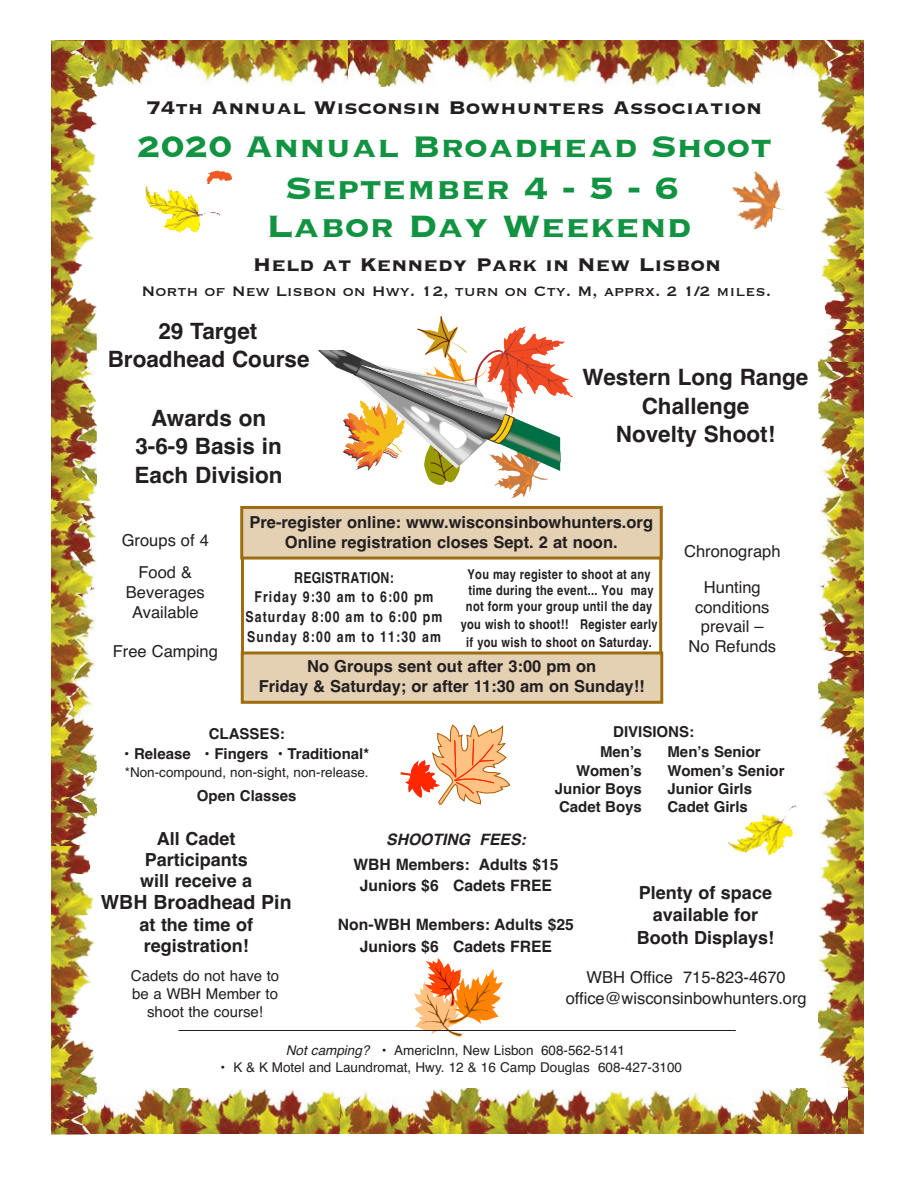
<style>
.page{position:relative;width:918px;height:1188px;background:#fff}
.page>*{position:absolute;margin:0;border:0;box-sizing:border-box;transform-origin:0 0}
.t1{font:700 40.5px/37.5px "Copperplate";color:#119341;text-align:center}
.t2{font:700 39px "Copperplate";color:#119341}
.t3{font:700 24px "Copperplate";color:#231f20}
.t4{font:700 22.5px/28.5px "Helvetica";color:#231f20;text-align:center}
.t5{font:700 19.5px "Helvetica";color:#231f20}
.t6{font:700 18px/21px "Helvetica";color:#231f20;text-align:center}
.t7{font:18px "Copperplate";color:#231f20}
.t8{font:700 16.5px/19.5px "Helvetica";color:#231f20;text-align:center}
.t9{font:16.5px/19.8px "Helvetica";color:#231f20;text-align:center}
.t10{font:700 15.75px/21.8px "Helvetica";color:#231f20;text-align:center}
.t11{font:italic 700 15.75px "Helvetica";color:#231f20}
.t12{font:700 15px/19.5px "Helvetica";color:#231f20}
.t13{font:700 condensed 15px/20px "Helvetica";letter-spacing:.075em;color:#231f20;text-align:center}
.t14{font:15px/18px "Helvetica";color:#231f20;text-align:center}
.t15{font:700 condensed 13.5px/16.2px "Helvetica";letter-spacing:.025em;color:#231f20}
.t16{font:13.5px "Helvetica";color:#231f20}
.s1{font-size:22.5px}
.s2{font-style:italic}
</style>
<div class="page">
<div style="left:244px;top:654px;width:416px;height:47px;background:#e4d0b3"></div>
<div style="left:241px;top:651px;width:422px;height:53px;border:3px solid #9e6d10"></div>
<div style="left:243px;top:509px;width:417px;height:48px;background:#e4d0b3"></div>
<div style="left:240px;top:506px;width:423px;height:54px;border:3px solid #9e6d10"></div>
<svg style="left:401px;top:725px;width:109px;height:79px"></svg>
<img style="left:146px;top:170px;width:86px;height:63px">
<img style="left:728px;top:805px;width:69px;height:51px">
<svg style="left:414px;top:958px;width:89px;height:79px"></svg>
<hr style="left:178px;top:1030px;width:558px;height:1px;background:#231f20">
<img style="left:733px;top:171px;width:52px;height:58px">
<img style="left:97px;top:40px;width:252px;height:46px">
<img style="left:349px;top:40px;width:468px;height:46px">
<img style="left:817px;top:40px;width:47px;height:289px">
<img style="left:818px;top:329px;width:46px;height:33px">
<img style="left:98px;top:1088px;width:243px;height:46px">
<img style="left:818px;top:362px;width:46px;height:289px">
<img style="left:818px;top:651px;width:46px;height:483px">
<img style="left:51px;top:845px;width:47px;height:290px">
<img style="left:51px;top:813px;width:46px;height:32px">
<img style="left:51px;top:523px;width:46px;height:290px">
<img style="left:51px;top:40px;width:46px;height:483px">
<img style="left:341px;top:1088px;width:506px;height:46px">
<svg style="left:318px;top:316px;width:255px;height:182px"></svg>
<h3 class="t3" style="left:146px;top:91px;width:617px">74<span class="s1">th</span> Annual Wisconsin Bowhunters Association</h3>
<h2 class="t2" style="left:137px;top:121px;width:637px">2020 Annual Broadhead Shoot</h2>
<h1 class="t1" style="left:266px;top:167px;width:427px">September 4 - 5 - 6<br>Labor Day Weekend</h1>
<h3 class="t3" style="left:253px;top:249px;width:470px">Held at Kennedy Park in New Lisbon</h3>
<p class="t7" style="left:142px;top:280px;width:631px">North of New Lisbon on Hwy. 12, turn on Cty. M, apprx. 2 1/2 miles.</p>
<h3 class="t4" style="left:108px;top:317px;width:203px">29 Target<br>Broadhead Course</h3>
<h3 class="t4" style="left:135px;top:404px;width:150px">Awards on<br>3-6-9 Basis in<br>Each Division</h3>
<h3 class="t4" style="left:583px;top:363px;width:227px">Western Long Range<br>Challenge<br>Novelty Shoot!</h3>
<p class="t8" style="left:249px;top:513px;width:405px">Pre-register online: www.wisconsinbowhunters.org</p>
<p class="t9" style="left:122px;top:530px;width:89px">Groups of 4</p>
<p class="t8" style="left:285px;top:532px;width:334px">Online registration closes Sept. 2 at noon.</p>
<p class="t9" style="left:126px;top:562px;width:80px">Food &amp;<br>Beverages<br>Available</p>
<p class="t9" style="left:113px;top:642px;width:106px">Free Camping</p>
<p class="t13" style="left:246px;top:567px;width:198px">REGISTRATION:<br>Friday 9:30 am to 6:00 pm<br>Saturday 8:00 am to 6:00 pm<br>Sunday 8:00 am to 11:30 am</p>
<p class="t15" style="left:466px;top:566px;width:189px">You may register to shoot at any time during the event... You may not form your group until the day</p>
<p class="t15" style="left:461px;top:616px;width:198px;line-height:17.5px;text-align:center">you wish to shoot!! Register early if you wish to shoot on Saturday.</p>
<p class="t8" style="left:259px;top:657px;width:388px">No Groups sent out after 3:00 pm on<br>Friday &amp; Saturday; or after 11:30 am on Sunday!!</p>
<p class="t9" style="left:684px;top:533px;width:98px;line-height:36px">Chronograph<br>Hunting</p>
<p class="t9" style="left:689px;top:597px;width:89px">conditions prevail –<br>No Refunds</p>
<p class="t12" style="left:209px;top:724px;width:77px">CLASSES:</p>
<p class="t12" style="left:124px;top:744px;width:247px">• Release • Fingers • Traditional*</p>
<p class="t16" style="left:125px;top:765px;width:245px">*Non-compound, non-sight, non-release.</p>
<p class="t12" style="left:197px;top:786px;width:101px">Open Classes</p>
<p class="t12" style="left:600px;top:722px;width:96px;text-indent:13px">DIVISIONS:<br>Men’s</p>
<p class="t12" style="left:668px;top:742px;width:95px">Men’s Senior</p>
<p class="t12" style="left:576px;top:761px;width:67px">Women’s</p>
<p class="t12" style="left:667px;top:761px;width:119px">Women’s Senior</p>
<p class="t12" style="left:555px;top:779px;width:89px">Junior Boys</p>
<p class="t12" style="left:667px;top:779px;width:86px">Junior Girls</p>
<p class="t12" style="left:559px;top:797px;width:84px">Cadet Boys</p>
<p class="t12" style="left:667px;top:797px;width:82px">Cadet Girls</p>
<p class="t6" style="left:140px;top:829px;width:114px">All Cadet<br>Participants will receive a</p>
<p class="t5" style="left:101px;top:891px;width:192px">WBH Broadhead Pin</p>
<p class="t6" style="left:139px;top:914px;width:115px;text-align:left">at the time of registration!</p>
<p class="t11" style="left:386px;top:830px;width:141px">SHOOTING FEES:</p>
<p class="t10" style="left:353px;top:853px;width:207px">WBH Members: Adults $15<br>Juniors $6 Cadets FREE</p>
<p class="t10" style="left:338px;top:914px;width:238px">Non-WBH Members: Adults $25<br>Juniors $6 Cadets FREE</p>
<p class="t6" style="left:637px;top:881px;width:139px;line-height:22.5px">Plenty of space available for<br>Booth Displays!</p>
<p class="t9" style="left:566px;top:967px;width:243px;line-height:21px">WBH Office 715-823-4670 office@wisconsinbowhunters.org</p>
<p class="t16" style="left:286px;top:1042px;width:341px"><span class="s2">Not camping?</span> • AmericInn, New Lisbon 608-562-5141</p>
<p class="t16" style="left:221px;top:1060px;width:463px">• K &amp; K Motel and Laundromat, Hwy. 12 &amp; 16 Camp Douglas 608-427-3100</p>
<p class="t14" style="left:131px;top:967px;width:150px">Cadets do not have to be a WBH Member to shoot the course!</p>
</div>
